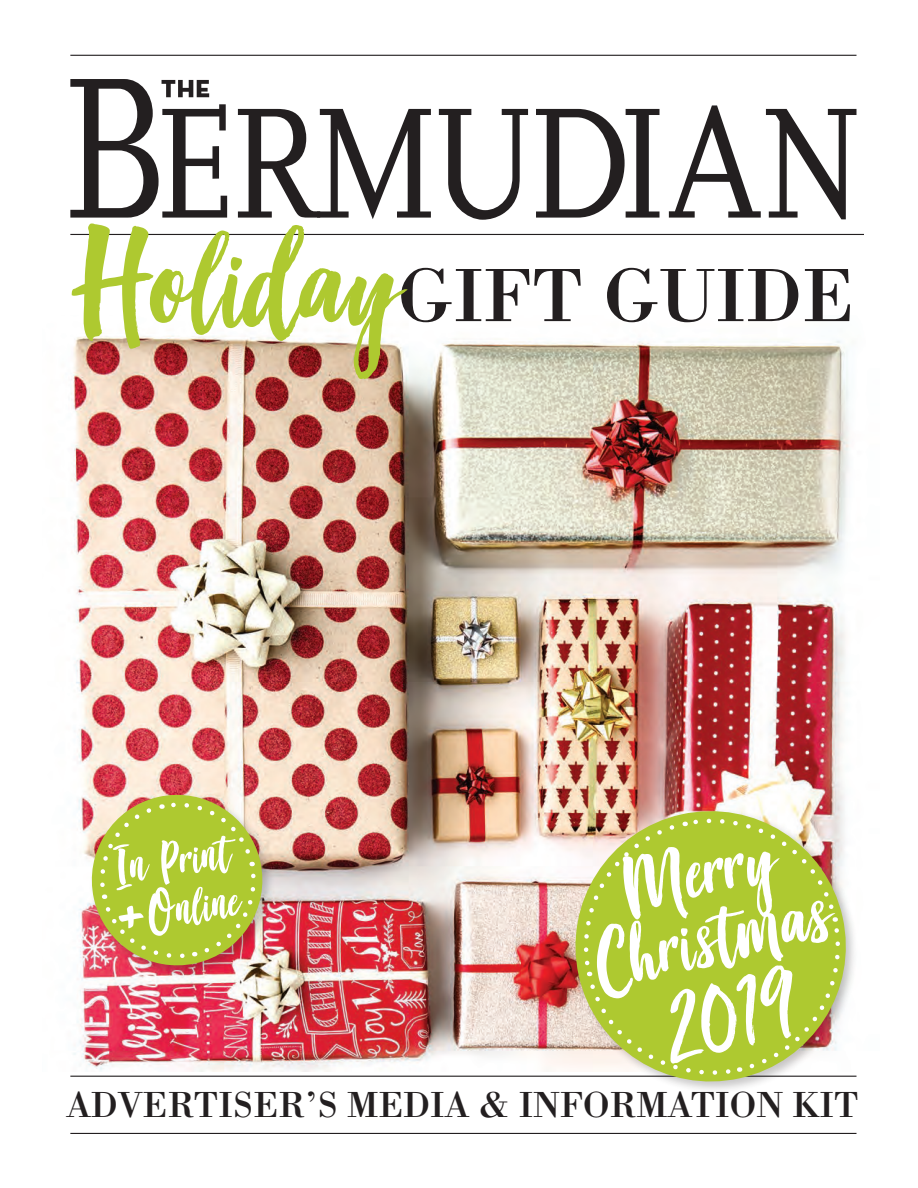
<style>
.page{position:relative;width:918px;height:1188px;background:#fff}
.page>*{position:absolute;margin:0;border:0;box-sizing:border-box;transform-origin:0 0}
.t1{font:145.5px "Good Vibes";color:#aec930}
.t2{font:87.45px "Good Vibes";color:#fff}
.t3{font:78px "Bodoni";color:#231f20}
.t4{font:52.5px "Good Vibes";color:#fff}
.t5{font:37.5px "Bodoni";letter-spacing:-.005em;color:#231f20}
.s1{font-family:"Cienfuegos"}
</style>
<div class="page">
<svg style="left:70px;top:79px;width:157px;height:139px"></svg>
<svg style="left:238px;top:109px;width:193px;height:110px"></svg>
<svg style="left:439px;top:109px;width:89px;height:111px"></svg>
<svg style="left:536px;top:109px;width:124px;height:109px"></svg>
<svg style="left:669px;top:105px;width:187px;height:114px"></svg>
<hr style="left:70px;top:55px;width:787px;height:1px;background:#231f20">
<hr style="left:70px;top:234px;width:794px;height:1px;background:#231f20">
<hr style="left:70px;top:1076px;width:787px;height:1px;background:#231f20">
<hr style="left:70px;top:1133px;width:787px;height:1px;background:#231f20">
<img style="left:71px;top:336px;width:778px;height:735px">
<img style="left:563px;top:798px;width:294px;height:292px">
<svg style="left:578px;top:812px;width:268px;height:269px;background:#b9cb51"></svg>
<div style="left:89px;top:792px;width:186px;height:186px;background:#231f20;opacity:.25"></div>
<img style="left:84px;top:787px;width:187px;height:187px">
<p class="t1" style="left:78px;top:212px;width:322px">Holiday</p>
<p class="t3" style="left:397px;top:248px;width:459px">GIFT GUIDE</p>
<p class="t4" style="left:109px;top:843px;width:120px;rotate:-8deg">In Print</p>
<p class="t4" style="left:113px;top:892px;width:125px;rotate:-8deg"><span class="s1">+</span>Online</p>
<p class="t2" style="left:617px;top:846px;width:153px;rotate:-12deg">Merry</p>
<p class="t2" style="left:589px;top:920px;width:240px;rotate:-12deg">Christmas</p>
<p class="t2" style="left:656px;top:985px;width:137px;rotate:-12deg">2019</p>
<p class="t5" style="left:66px;top:1082px;width:794px">ADVERTISER’S MEDIA &amp; INFORMATION KIT</p>
</div>
